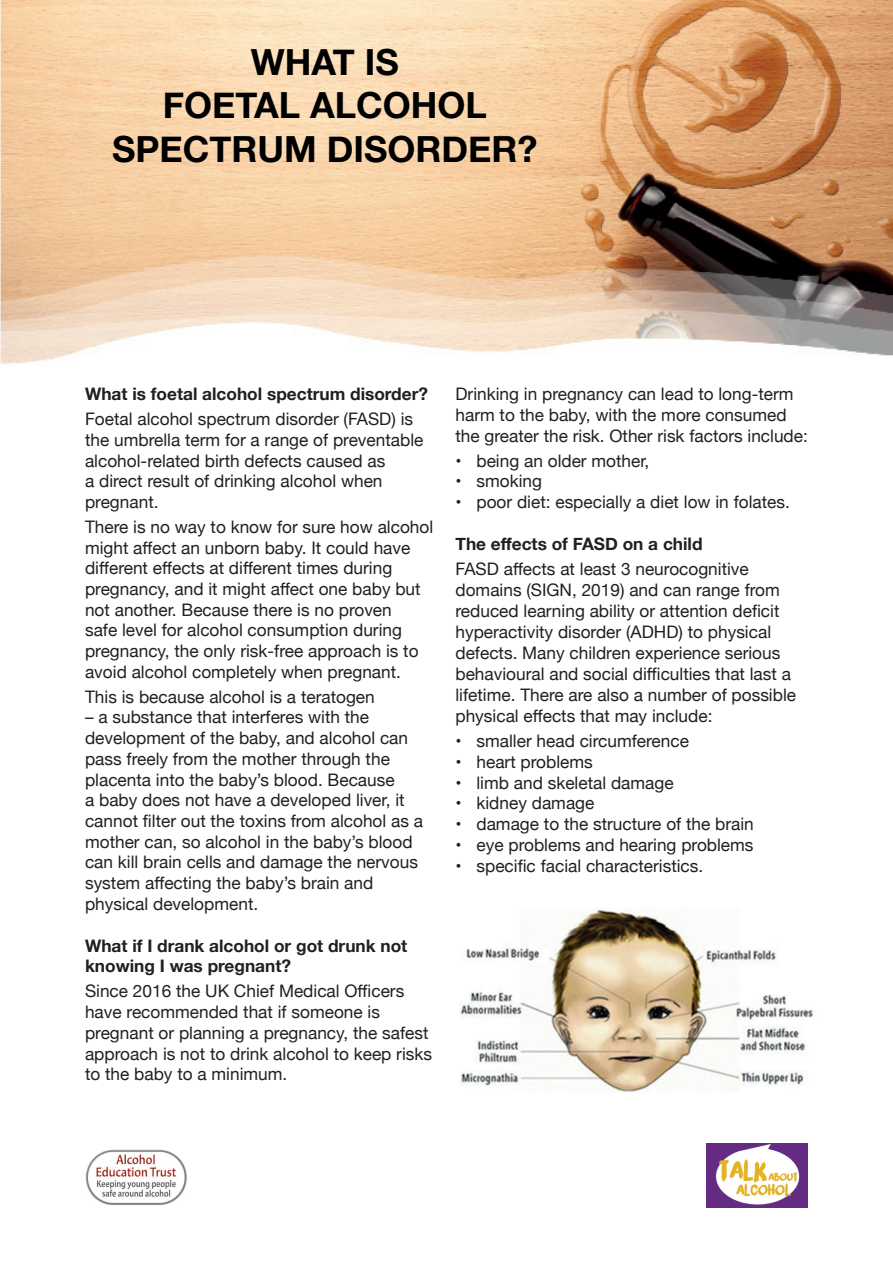
<style>
.page{position:relative;width:893px;height:1263px;background:#fff}
.page>*{position:absolute;margin:0;border:0;box-sizing:border-box;transform-origin:0 0}
.t1{font:700 36px/43.2px "Helvetica Neue";color:#000001;text-align:center}
.t2{font:17.25px/20.7px "Helvetica Neue";color:#231f20}
.t3{font:700 17.25px/20.7px "Helvetica Neue";color:#231f20}
</style>
<div class="page">
<img style="left:706px;top:1144px;width:101px;height:64px">
<img style="left:85px;top:1149px;width:102px;height:56px">
<img style="left:0;top:0;width:893px;height:365px">
<img style="left:460px;top:909px;width:353px;height:183px">
<h1 class="t1" style="left:112px;top:42px;width:427px">WHAT IS<br>FOETAL ALCOHOL<br>SPECTRUM DISORDER?</h1>
<p class="t3" style="left:85px;top:384px;width:344px">What is foetal alcohol spectrum disorder?</p>
<p class="t2" style="left:85px;top:410px;width:340px">Foetal alcohol spectrum disorder (FASD) is the umbrella term for a range of preventable alcohol-related birth defects caused as<br>a direct result of drinking alcohol when pregnant.</p>
<p class="t2" style="left:85px;top:517px;width:350px">There is no way to know for sure how alcohol might affect an unborn baby. It could have different effects at different times during pregnancy, and it might affect one baby but not another. Because there is no proven<br>safe level for alcohol consumption during pregnancy, the only risk-free approach is to avoid alcohol completely when pregnant.</p>
<p class="t2" style="left:85px;top:687px;width:291px">This is because alcohol is a teratogen</p>
<p class="t2" style="left:85px;top:708px;width:340px">– a substance that interferes with the development of the baby, and alcohol can pass freely from the mother through the placenta into the baby’s blood. Because<br>a baby does not have a developed liver, it cannot filter out the toxins from alcohol as a mother can, so alcohol in the baby’s blood can kill brain cells and damage the nervous system affecting the baby’s brain and physical development.</p>
<p class="t3" style="left:85px;top:936px;width:324px">What if I drank alcohol or got drunk not knowing I was pregnant?</p>
<p class="t2" style="left:85px;top:982px;width:349px">Since 2016 the UK Chief Medical Officers have recommended that if someone is pregnant or planning a pregnancy, the safest approach is not to drink alcohol to keep risks to the baby to a minimum.</p>
<p class="t2" style="left:455px;top:385px;width:354px">Drinking in pregnancy can lead to long-term harm to the baby, with the more consumed the greater the risk. Other risk factors include:</p>
<p class="t2" style="left:455px;top:451px;width:195px">• being an older mother,</p>
<p class="t2" style="left:455px;top:472px;width:88px">• smoking</p>
<p class="t2" style="left:455px;top:492px;width:336px">• poor diet: especially a diet low in folates.</p>
<p class="t3" style="left:455px;top:534px;width:249px">The effects of FASD on a child</p>
<p class="t2" style="left:455px;top:560px;width:342px">FASD affects at least 3 neurocognitive domains (SIGN, 2019) and can range from reduced learning ability or attention deficit hyperactivity disorder (ADHD) to physical defects. Many children experience serious behavioural and social difficulties that last a lifetime. There are also a number of possible physical effects that may include:</p>
<p class="t2" style="left:455px;top:732px;width:235px">• smaller head circumference</p>
<p class="t2" style="left:455px;top:752px;width:139px">• heart problems</p>
<p class="t2" style="left:455px;top:773px;width:220px">• limb and skeletal damage</p>
<p class="t2" style="left:455px;top:794px;width:140px">• kidney damage</p>
<p class="t2" style="left:455px;top:814px;width:300px">• damage to the structure of the brain</p>
<p class="t2" style="left:455px;top:835px;width:300px">• eye problems and hearing problems</p>
<p class="t2" style="left:455px;top:857px;width:249px">• specific facial characteristics.</p>
</div>
